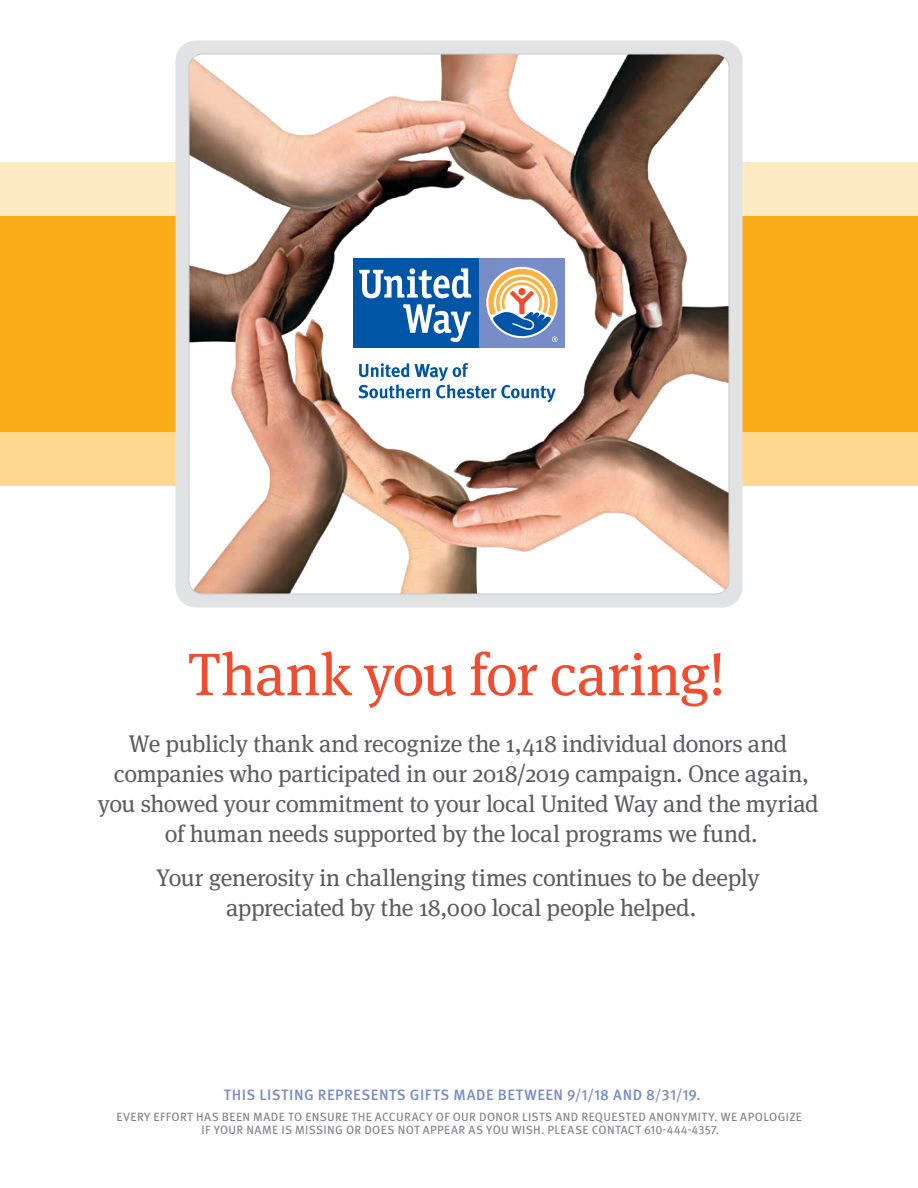
<style>
.page{position:relative;width:918px;height:1188px;background:#fff}
.page>*{position:absolute;margin:0;border:0;box-sizing:border-box;transform-origin:0 0}
.t1{font:60px "Meta Serif Pro";letter-spacing:-.01em;color:#ef4d30}
.t2{font:24px/30px "Meta Serif Pro";letter-spacing:-.015em;color:#5c5c5f;text-align:center}
.t3{font:500 15px "Meta Pro";letter-spacing:.03em;color:#788dc7}
.t4{font:12px/13.5px "Meta Pro";letter-spacing:.03em;color:#808285;text-align:center}
</style>
<div class="page">
<div style="left:0;top:216px;width:918px;height:216px;background:#faad19"></div>
<div style="left:0;top:162px;width:918px;height:54px;background:#feebc4"></div>
<div style="left:0;top:432px;width:918px;height:54px;background:#fed88f"></div>
<div style="left:176px;top:40px;width:566px;height:568px;background:#e1e2e4;border-radius:20px"></div>
<img style="left:189px;top:54px;width:540px;height:540px">
<svg style="left:358px;top:363px;width:198px;height:39px;background:#c7daeb"></svg>
<div style="left:351px;top:256px;width:216px;height:94px;background:#fff"></div>
<div style="left:479px;top:258px;width:86px;height:90px;background:#788dc7"></div>
<div style="left:353px;top:258px;width:126px;height:90px;background:#0155a7"></div>
<svg style="left:403px;top:304px;width:68px;height:38px"></svg>
<svg style="left:359px;top:268px;width:112px;height:30px"></svg>
<svg style="left:488px;top:269px;width:70px;height:73px"></svg>
<p class="t1" style="left:188px;top:631px;width:539px">Thank you for caring!</p>
<p class="t2" style="left:98px;top:728px;width:722px">We publicly thank and recognize the 1,418 individual donors and companies who participated in our 2018/2019 campaign. Once again, you showed your commitment to your local United Way and the myriad of human needs supported by the local programs we fund.</p>
<p class="t2" style="left:156px;top:861px;width:605px">Your generosity in challenging times continues to be deeply appreciated by the 18,000 local people helped.</p>
<p class="t3" style="left:224px;top:1083px;width:478px">THIS LISTING REPRESENTS GIFTS MADE BETWEEN 9/1/18 AND 8/31/19.</p>
<p class="t4" style="left:116px;top:1109px;width:687px">EVERY EFFORT HAS BEEN MADE TO ENSURE THE ACCURACY OF OUR DONOR LISTS AND REQUESTED ANONYMITY. WE APOLOGIZE<br>IF YOUR NAME IS MISSING OR DOES NOT APPEAR AS YOU WISH. PLEASE CONTACT 610-444-4357.</p>
</div>
